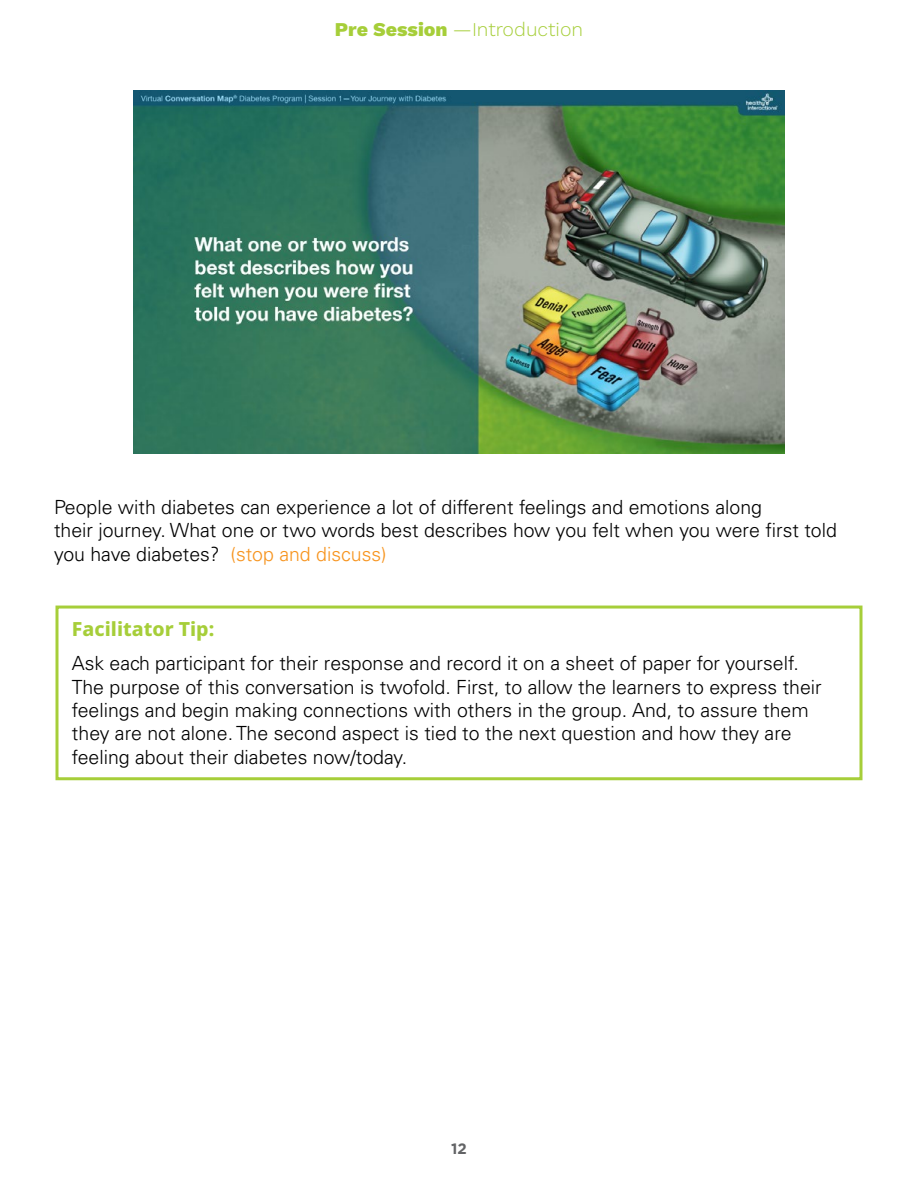
<style>
.page{position:relative;width:918px;height:1188px;background:#fff}
.page>*{position:absolute;margin:0;border:0;box-sizing:border-box;transform-origin:0 0}
.t1{font:300 19.5px/23.4px "Univers";color:#000}
.t2{font:300 19.5px "Work Sans";color:#a6ce39}
.t3{font:800 19.5px "Noto Sans";color:#a6ce39}
.t4{font:700 15px "Gotham";color:#636466}
.s1{font-weight:800}
.s2{color:#f7941e}
</style>
<div class="page">
<img style="left:134px;top:91px;width:650px;height:362px">
<div style="left:56px;top:606px;width:806px;height:174px;border:3px solid #a6ce39"></div>
<p class="t2" style="left:335px;top:18px;width:250px"><span class="s1">Pre Session</span> —Introduction</p>
<p class="t1" style="left:54px;top:495px;width:784px">People with diabetes can experience a lot of different feelings and emotions along<br>their journey. What one or two words best describes how you felt when you were first told you have diabetes? <span class="s2">(stop and discuss)</span></p>
<p class="t3" style="left:72px;top:615px;width:144px">Facilitator Tip:</p>
<p class="t1" style="left:72px;top:652px;width:751px">Ask each participant for their response and record it on a sheet of paper for yourself.<br>The purpose of this conversation is twofold. First, to allow the learners to express their feelings and begin making connections with others in the group. And, to assure them they are not alone. The second aspect is tied to the next question and how they are feeling about their diabetes now/today.</p>
<p class="t4" style="left:451px;top:1140px;width:17px">12</p>
</div>
